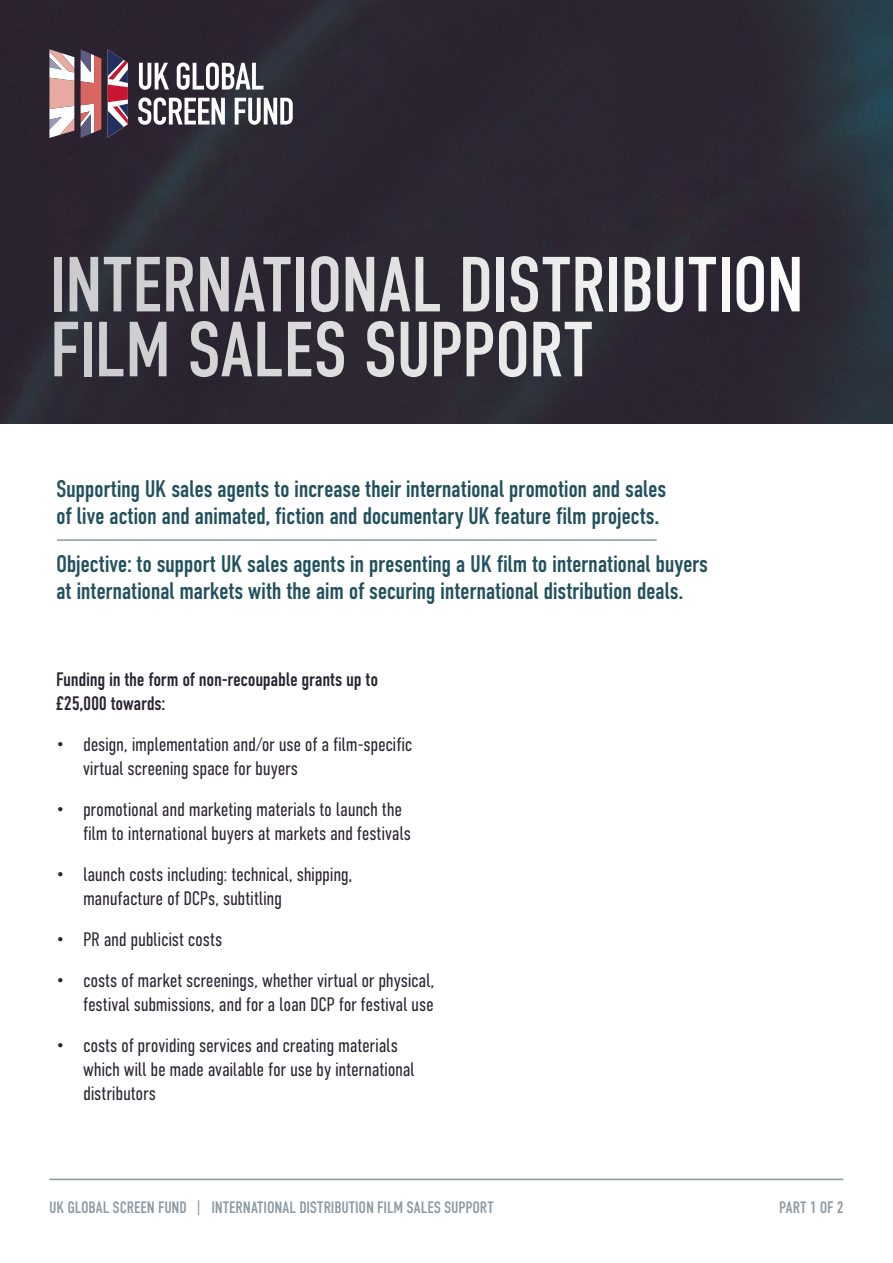
<style>
.page{position:relative;width:893px;height:1263px;background:#fff}
.page>*{position:absolute;margin:0;border:0;box-sizing:border-box;transform-origin:0 0}
.t1{font:77.85px/64.9px "DIN Condensed";letter-spacing:-.01em;color:#fff}
.t2{font:24px/27px "DIN Condensed";letter-spacing:-.02em;color:#22515d}
.t3{font:300 19.5px/24px "DIN Condensed";letter-spacing:-.015em;color:#2b2531}
.t4{font:19.5px/24px "DIN Condensed";letter-spacing:-.02em;color:#2b2531}
.t5{font:16.5px "DIN Condensed";letter-spacing:-.005em;color:#8b9aa3}
</style>
<div class="page">
<hr style="left:49px;top:1179px;width:794px;height:1px;background:#8b9aa3">
<img style="left:0;top:0;width:893px;height:423px">
<hr style="left:57px;top:539px;width:600px;height:2px;background:#8b9aa3">
<svg style="left:49px;top:49px;width:25px;height:89px"></svg>
<svg style="left:81px;top:49px;width:20px;height:89px"></svg>
<svg style="left:108px;top:49px;width:20px;height:89px"></svg>
<svg style="left:139px;top:63px;width:30px;height:27px"></svg>
<svg style="left:177px;top:63px;width:86px;height:27px"></svg>
<svg style="left:138px;top:97px;width:87px;height:28px"></svg>
<svg style="left:235px;top:98px;width:58px;height:27px"></svg>
<h1 class="t1" style="left:50px;top:254px;width:756px">INTERNATIONAL DISTRIBUTION<br>FILM SALES SUPPORT</h1>
<p class="t2" style="left:56px;top:476px;width:612px">Supporting UK sales agents to increase their international promotion and sales of live action and animated, fiction and documentary UK feature film projects.</p>
<p class="t2" style="left:56px;top:550px;width:654px">Objective: to support UK sales agents in presenting a UK film to international buyers at international markets with the aim of securing international distribution deals.</p>
<p class="t4" style="left:56px;top:667px;width:324px">Funding in the form of non-recoupable grants up to £25,000 towards:</p>
<p class="t3" style="left:83px;top:732px;width:331px;text-indent:-27px">• design, implementation and/or use of a film-specific virtual screening space for buyers</p>
<p class="t3" style="left:83px;top:797px;width:330px;text-indent:-27px">• promotional and marketing materials to launch the film to international buyers at markets and festivals</p>
<p class="t3" style="left:83px;top:862px;width:271px;text-indent:-27px">• launch costs including: technical, shipping, manufacture of DCPs, subtitling</p>
<p class="t3" style="left:56px;top:927px;width:168px">• PR and publicist costs</p>
<p class="t3" style="left:56px;top:968px;width:380px;text-align:right">• costs of market screenings, whether virtual or physical, festival submissions, and for a loan DCP for festival use</p>
<p class="t3" style="left:83px;top:1033px;width:333px;text-indent:-27px">• costs of providing services and creating materials which will be made available for use by international distributors</p>
<p class="t5" style="left:49px;top:1198px;width:446px">UK GLOBAL SCREEN FUND | INTERNATIONAL DISTRIBUTION FILM SALES SUPPORT</p>
<p class="t5" style="left:779px;top:1198px;width:66px">PART 1 OF 2</p>
</div>
